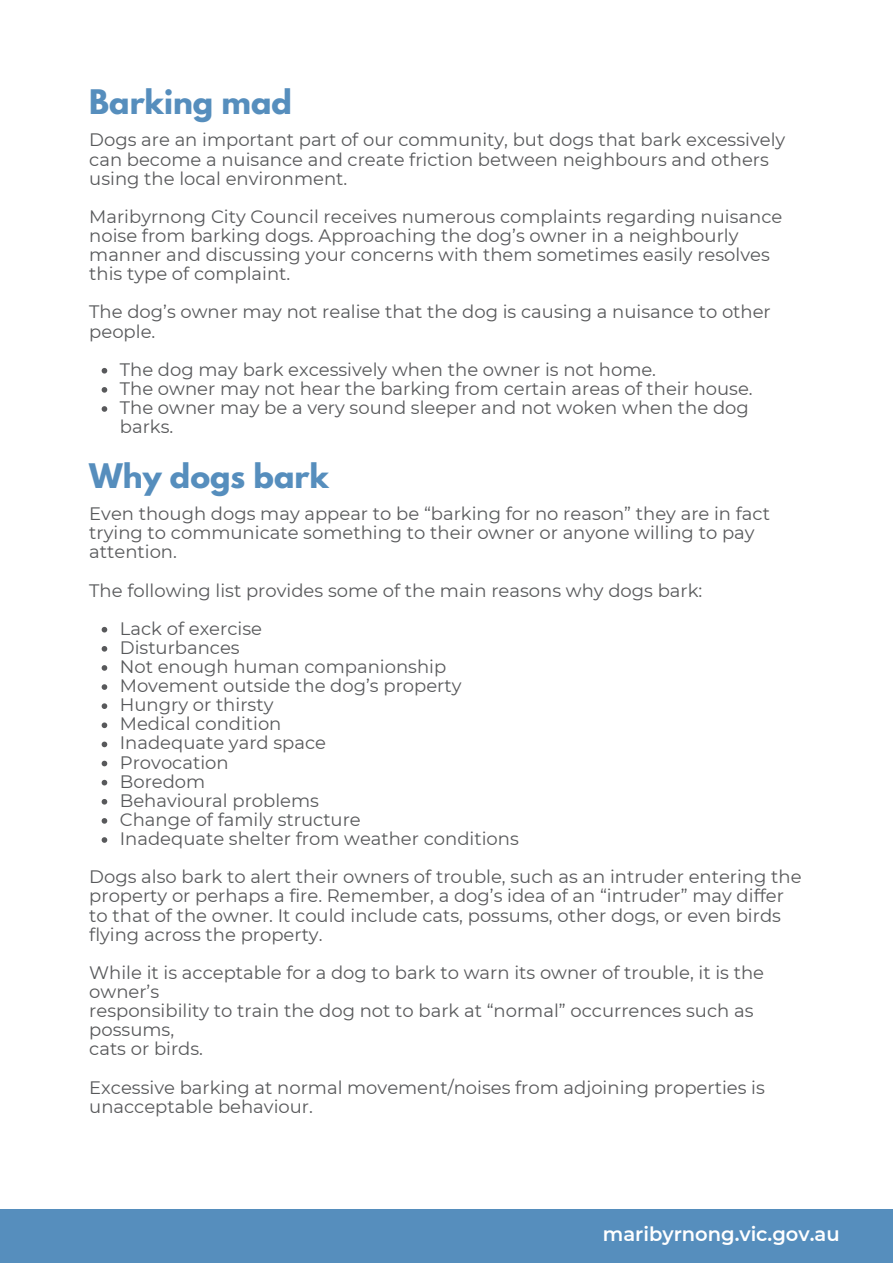
<style>
.page{position:relative;width:893px;height:1264px;background:#fff}
.page>*{position:absolute;margin:0;border:0;box-sizing:border-box;transform-origin:0 0}
.t1{font:700 30px "League Spartan";color:#568ebd}
.t2{font:600 19.5px "Montserrat";color:#fff}
.t3{font:18px/19px "Montserrat";color:#58595b}
</style>
<div class="page">
<div style="left:0;top:1208px;width:892px;height:54px;background:#568ebd"></div>
<svg style="left:102px;top:627px;width:5px;height:5px"></svg>
<svg style="left:102px;top:646px;width:5px;height:5px"></svg>
<svg style="left:102px;top:665px;width:5px;height:5px"></svg>
<svg style="left:102px;top:684px;width:5px;height:6px"></svg>
<svg style="left:102px;top:703px;width:5px;height:6px"></svg>
<svg style="left:102px;top:722px;width:5px;height:6px"></svg>
<svg style="left:102px;top:741px;width:5px;height:6px"></svg>
<svg style="left:102px;top:760px;width:5px;height:6px"></svg>
<svg style="left:102px;top:779px;width:5px;height:6px"></svg>
<svg style="left:102px;top:799px;width:5px;height:5px"></svg>
<svg style="left:102px;top:818px;width:5px;height:5px"></svg>
<svg style="left:102px;top:837px;width:5px;height:5px"></svg>
<svg style="left:102px;top:368px;width:5px;height:5px"></svg>
<svg style="left:102px;top:387px;width:5px;height:5px"></svg>
<svg style="left:102px;top:406px;width:5px;height:6px"></svg>
<h1 class="t1" style="left:89px;top:87px;width:204px">Barking mad</h1>
<p class="t3" style="left:89px;top:130px;width:697px">Dogs are an important part of our community, but dogs that bark excessively can become a nuisance and create friction between neighbours and others using the local environment.</p>
<p class="t3" style="left:89px;top:207px;width:694px">Maribyrnong City Council receives numerous complaints regarding nuisance noise from barking dogs. Approaching the dog’s owner in a neighbourly manner and discussing your concerns with them sometimes easily resolves this type of complaint.</p>
<p class="t3" style="left:89px;top:302px;width:683px">The dog’s owner may not realise that the dog is causing a nuisance to other people.</p>
<p class="t3" style="left:120px;top:360px;width:634px">The dog may bark excessively when the owner is not home.<br>The owner may not hear the barking from certain areas of their house.<br>The owner may be a very sound sleeper and not woken when the dog barks.</p>
<h1 class="t1" style="left:89px;top:461px;width:241px">Why dogs bark</h1>
<p class="t3" style="left:89px;top:504px;width:682px">Even though dogs may appear to be “barking for no reason” they are in fact trying to communicate something to their owner or anyone willing to pay attention.</p>
<p class="t3" style="left:89px;top:580px;width:614px">The following list provides some of the main reasons why dogs bark:</p>
<p class="t3" style="left:120px;top:618px;width:400px">Lack of exercise<br>Disturbances<br>Not enough human companionship<br>Movement outside the dog’s property<br>Hungry or thirsty<br>Medical condition<br>Inadequate yard space<br>Provocation<br>Boredom<br>Behavioural problems<br>Change of family structure<br>Inadequate shelter from weather conditions</p>
<p class="t3" style="left:89px;top:867px;width:713px">Dogs also bark to alert their owners of trouble, such as an intruder entering the property or perhaps a fire. Remember, a dog’s idea of an “intruder” may differ to that of the owner. It could include cats, possums, other dogs, or even birds flying across the property.</p>
<p class="t3" style="left:89px;top:962px;width:676px">While it is acceptable for a dog to bark to warn its owner of trouble, it is the owner’s<br>responsibility to train the dog not to bark at “normal” occurrences such as possums,<br>cats or birds.</p>
<p class="t3" style="left:89px;top:1077px;width:677px">Excessive barking at normal movement/noises from adjoining properties is unacceptable behaviour.</p>
<p class="t2" style="left:603px;top:1222px;width:238px">maribyrnong.vic.gov.au</p>
</div>
